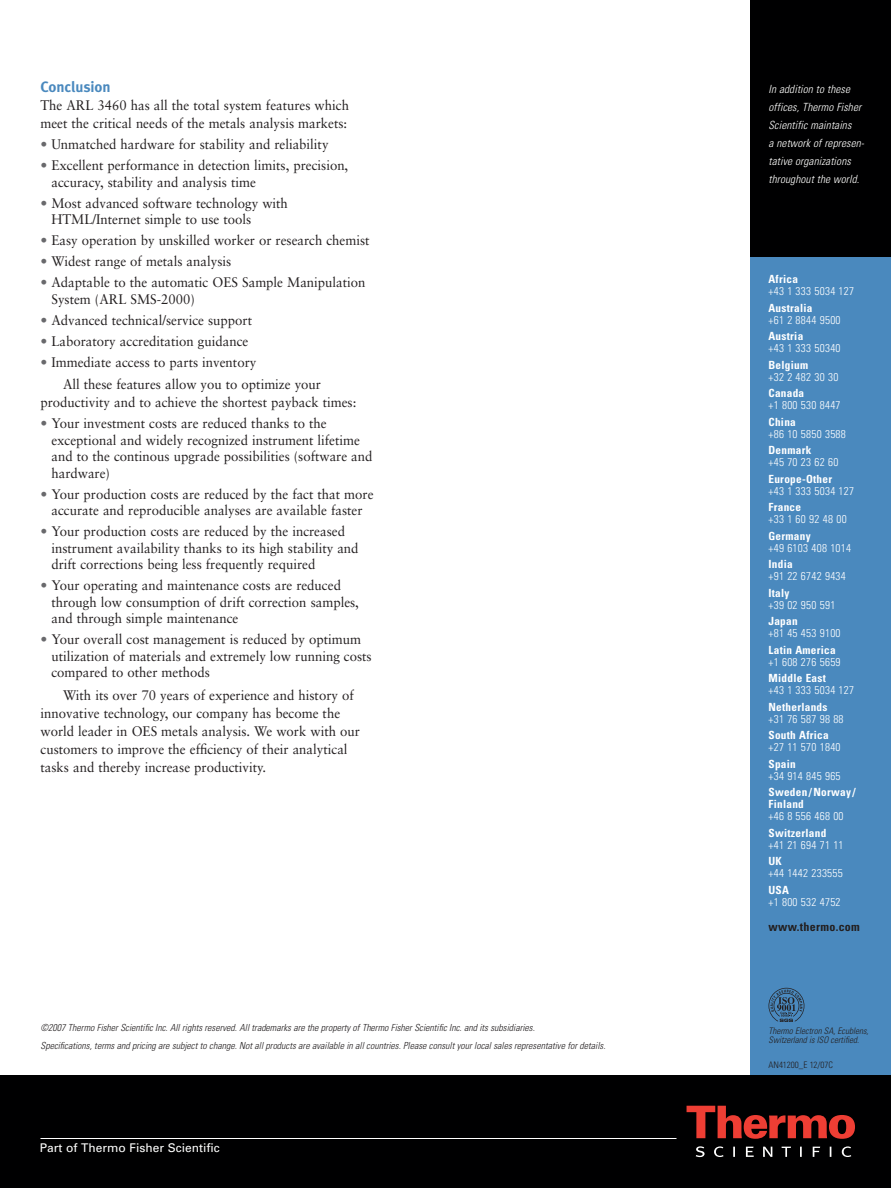
<style>
.page{position:relative;width:891px;height:1188px;background:#fff}
.page>*{position:absolute;margin:0;border:0;box-sizing:border-box;transform-origin:0 0}
.t1{font:15px "Meta Bold LF";color:#4a89be}
.t2{font:13.8px/16.5px "Sabon";color:#231f20;scale:.95 1}
.t3{font:12px "Univers";color:#fff}
.t4{font:700 condensed 12px "Univers";letter-spacing:.025em;color:#231f20}
.t5{font:300 condensed 11.25px "Univers";letter-spacing:.025em;color:#fff}
.t6{font:700 condensed 11.25px/12px "Univers";letter-spacing:.025em;color:#fff}
.t7{font:italic 300 condensed 11.25px/18px "Univers";color:#fff}
.t8{font:italic 300 condensed 9.75px/17.7px "Univers";color:#231f20}
.t9{font:italic 300 condensed 9px/9.8px "Univers";color:#231f20}
.t10{font:300 condensed 9px "Univers";color:#231f20}
.s1{color:#69696c}
</style>
<div class="page">
<div style="left:750px;top:257px;width:141px;height:931px;background:#4a89be"></div>
<div style="left:0;top:1076px;width:891px;height:112px;background:#000001"></div>
<div style="left:750px;top:0;width:141px;height:257px;background:#000001"></div>
<svg style="left:687px;top:1106px;width:168px;height:33px"></svg>
<svg style="left:696px;top:1146px;width:155px;height:11px"></svg>
<hr style="left:40px;top:1138px;width:636px;height:1px;background:#fff">
<svg style="left:769px;top:988px;width:35px;height:34px"></svg>
<p class="t1" style="left:40px;top:81px;width:72px">Conclusion</p>
<p class="t2" style="left:40px;top:97px;width:326px;line-height:18px">The ARL 3460 has all the total system features which meet the critical needs of the metals analysis markets:</p>
<p class="t2" style="left:40px;top:137px;width:305px"><span class="s1">•</span> Unmatched hardware for stability and reliability</p>
<p class="t2" style="left:51px;top:158px;width:314px;text-indent:-11px"><span class="s1">•</span> Excellent performance in detection limits, precision, accuracy, stability and analysis time</p>
<p class="t2" style="left:51px;top:196px;width:250px;text-indent:-11px"><span class="s1">•</span> Most advanced software technology with<br>HTML/Internet simple to use tools</p>
<p class="t2" style="left:40px;top:233px;width:348px"><span class="s1">•</span> Easy operation by unskilled worker or research chemist</p>
<p class="t2" style="left:40px;top:254px;width:202px"><span class="s1">•</span> Widest range of metals analysis</p>
<p class="t2" style="left:51px;top:275px;width:332px;text-indent:-11px"><span class="s1">•</span> Adaptable to the automatic OES Sample Manipulation<br>System (ARL SMS-2000)</p>
<p class="t2" style="left:40px;top:313px;width:224px"><span class="s1">•</span> Advanced technical/service support</p>
<p class="t2" style="left:40px;top:334px;width:220px"><span class="s1">•</span> Laboratory accreditation guidance</p>
<p class="t2" style="left:63px;top:352px;width:273px;line-height:22.5px;text-indent:-23px"><span class="s1">•</span> Immediate access to parts inventory<br>All these features allow you to optimize your</p>
<p class="t2" style="left:40px;top:395px;width:334px">productivity and to achieve the shortest payback times:</p>
<p class="t2" style="left:51px;top:416px;width:340px;text-indent:-11px"><span class="s1">•</span> Your investment costs are reduced thanks to the exceptional and widely recognized instrument lifetime and to the continous upgrade possibilities (software and hardware)</p>
<p class="t2" style="left:40px;top:487px;width:352px;text-align:center"><span class="s1">•</span> Your production costs are reduced by the fact that more accurate and reproducible analyses are available faster</p>
<p class="t2" style="left:51px;top:524px;width:325px;text-indent:-11px"><span class="s1">•</span> Your production costs are reduced by the increased instrument availability thanks to its high stability and drift corrections being less frequently required</p>
<p class="t2" style="left:51px;top:578px;width:325px;text-indent:-11px"><span class="s1">•</span> Your operating and maintenance costs are reduced through low consumption of drift correction samples, and through simple maintenance</p>
<p class="t2" style="left:51px;top:632px;width:339px;text-indent:-11px"><span class="s1">•</span> Your overall cost management is reduced by optimum utilization of materials and extremely low running costs compared to other methods</p>
<p class="t2" style="left:40px;top:687px;width:338px;line-height:18px;text-indent:23px">With its over 70 years of experience and history of innovative technology, our company has become the world leader in OES metals analysis. We work with our customers to improve the efficiency of their analytical tasks and thereby increase productivity.</p>
<p class="t8" style="left:40px;top:1020px;width:569px">©2007 Thermo FisherScientific Inc.Allrights reserved.Alltrademarks are the property ofThermo FisherScientific Inc.and its subsidiaries.<br>Specifications,terms and pricing are subjectto change.Notallproducts are available in allcountries.Please consultyourlocalsales representative fordetails.</p>
<p class="t3" style="left:40px;top:1144px;width:181px">Part of Thermo Fisher Scientific</p>
<p class="t7" style="left:769px;top:81px;width:99px">In addition to these offices, Thermo Fisher<br>Scientific maintains<br>a network of represen&shy;tative organizations throughout the world.</p>
<p class="t6" style="left:769px;top:274px;width:31px">Africa</p>
<p class="t5" style="left:769px;top:287px;width:87px">+43 1 333 5034 127</p>
<p class="t6" style="left:769px;top:303px;width:46px">Australia</p>
<p class="t5" style="left:769px;top:315px;width:74px">+61 2 8844 9500</p>
<p class="t6" style="left:769px;top:331px;width:36px">Austria</p>
<p class="t5" style="left:769px;top:344px;width:74px">+43 1 333 50340</p>
<p class="t6" style="left:769px;top:360px;width:41px">Belgium</p>
<p class="t5" style="left:769px;top:372px;width:71px">+32 2 482 30 30</p>
<p class="t6" style="left:769px;top:388px;width:37px">Canada</p>
<p class="t5" style="left:769px;top:401px;width:74px">+1 800 530 8447</p>
<p class="t6" style="left:769px;top:417px;width:29px">China</p>
<p class="t5" style="left:769px;top:429px;width:79px">+86 10 5850 3588</p>
<p class="t6" style="left:769px;top:445px;width:44px">Denmark</p>
<p class="t5" style="left:769px;top:458px;width:71px">+45 70 23 62 60</p>
<p class="t6" style="left:769px;top:474px;width:65px">Europe-Other</p>
<p class="t5" style="left:769px;top:486px;width:87px">+43 1 333 5034 127</p>
<p class="t6" style="left:769px;top:502px;width:34px">France</p>
<p class="t5" style="left:769px;top:515px;width:80px">+33 1 60 92 48 00</p>
<p class="t6" style="left:769px;top:531px;width:44px">Germany</p>
<p class="t5" style="left:769px;top:543px;width:84px">+49 6103 408 1014</p>
<p class="t6" style="left:769px;top:559px;width:26px">India</p>
<p class="t5" style="left:769px;top:572px;width:79px">+91 22 6742 9434</p>
<p class="t6" style="left:769px;top:588px;width:23px">Italy</p>
<p class="t5" style="left:769px;top:600px;width:68px">+39 02 950 591</p>
<p class="t6" style="left:769px;top:616px;width:31px">Japan</p>
<p class="t5" style="left:769px;top:629px;width:74px">+81 45 453 9100</p>
<p class="t6" style="left:769px;top:645px;width:69px">Latin America</p>
<p class="t5" style="left:769px;top:657px;width:74px">+1 608 276 5659</p>
<p class="t6" style="left:769px;top:673px;width:59px">Middle East</p>
<p class="t5" style="left:769px;top:686px;width:87px">+43 1 333 5034 127</p>
<p class="t6" style="left:769px;top:702px;width:61px">Netherlands</p>
<p class="t5" style="left:769px;top:714px;width:77px">+31 76 587 98 88</p>
<p class="t6" style="left:769px;top:730px;width:62px">South Africa</p>
<p class="t5" style="left:769px;top:743px;width:74px">+27 11 570 1840</p>
<p class="t6" style="left:769px;top:759px;width:29px">Spain</p>
<p class="t5" style="left:769px;top:771px;width:74px">+34 914 845 965</p>
<p class="t6" style="left:769px;top:787px;width:89px">Sweden/Norway/<br>Finland</p>
<p class="t5" style="left:769px;top:812px;width:77px">+46 8 556 468 00</p>
<p class="t6" style="left:769px;top:828px;width:59px">Switzerland</p>
<p class="t5" style="left:769px;top:840px;width:77px">+41 21 694 71 11</p>
<p class="t6" style="left:769px;top:856px;width:15px">UK</p>
<p class="t5" style="left:769px;top:869px;width:76px">+44 1442 233555</p>
<p class="t6" style="left:769px;top:885px;width:22px">USA</p>
<p class="t5" style="left:769px;top:897px;width:74px">+1 800 532 4752</p>
<p class="t4" style="left:769px;top:922px;width:93px">www.thermo.com</p>
<p class="t9" style="left:769px;top:1027px;width:103px">Thermo Electron SA,Ecublens,<br>Switzerland is ISO certified.</p>
<p class="t10" style="left:769px;top:1062px;width:66px">AN41200_E 12/07C</p>
</div>
